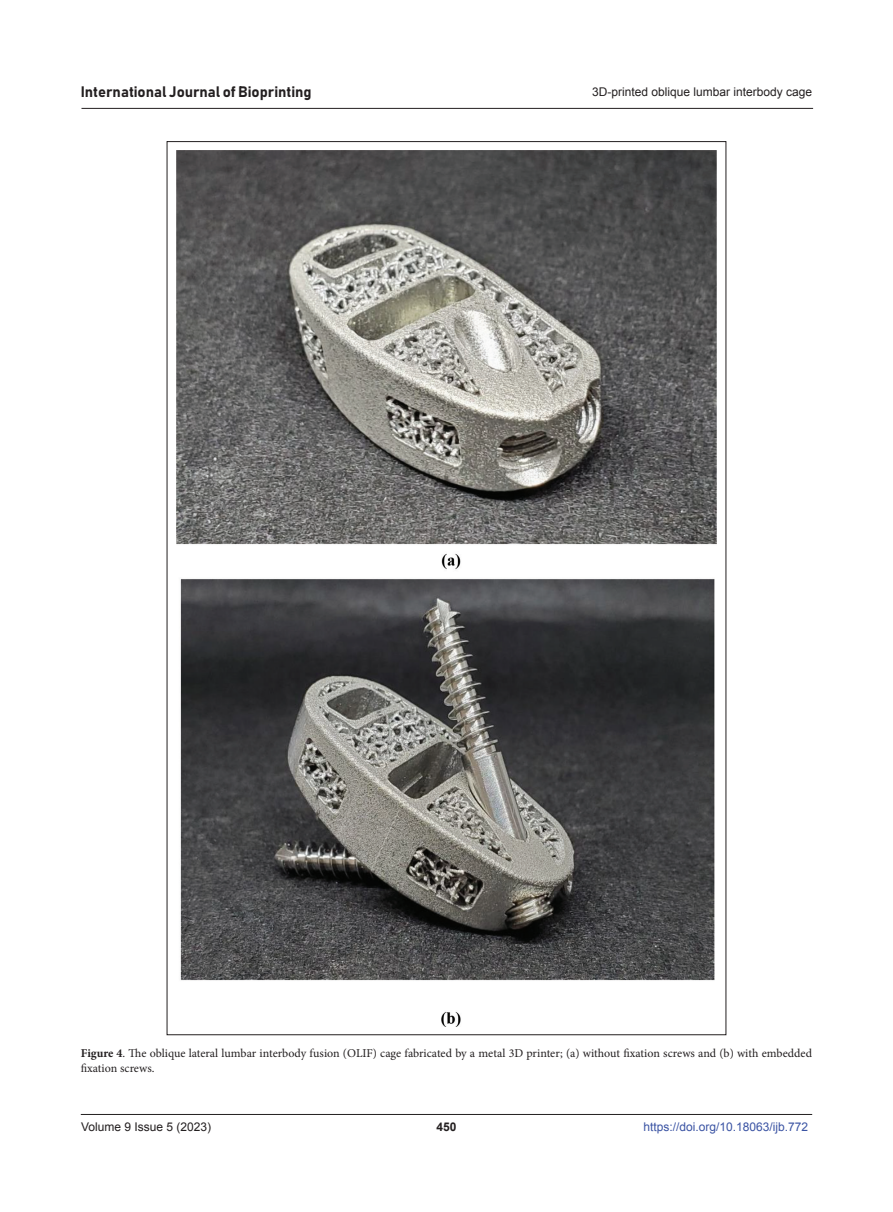
<style>
.page{position:relative;width:893px;height:1212px;background:#fff}
.page>*{position:absolute;margin:0;border:0;box-sizing:border-box;transform-origin:0 0}
.t1{font:15px "Bahnschrift";color:#231f20}
.figLends{font:12px/15px "Minion Pro";color:#231f20}
.t2{font:12px "Arial";color:#231f20}
.t3{font:12px "Arial";color:#3a53a3}
.t4{font:700 12px "Arial";color:#231f20}
.s1{font-weight:700}
</style>
<div class="page">
<hr style="left:81px;top:1114px;width:731px;height:1px;background:#231f20">
<hr style="left:81px;top:108px;width:732px;height:1px;background:#231f20">
<img style="left:176px;top:151px;width:541px;height:875px">
<p class="t1" style="left:81px;top:83px;width:232px">International Journal of Bioprinting</p>
<p class="t2" style="left:592px;top:84px;width:222px">3D-printed oblique lumbar interbody cage</p>
<p class="figLends" style="left:81px;top:1045px;width:733px"><span class="s1">Figure 4</span>. The oblique lateral lumbar interbody fusion (OLIF) cage fabricated by a metal 3D printer; (a) without fixation screws and (b) with embedded fixation screws.</p>
<p class="t2" style="left:81px;top:1119px;width:132px">Volume 9 Issue 5 (2023)</p>
<p class="t4" style="left:436px;top:1119px;width:22px">450</p>
<p class="t3" style="left:643px;top:1119px;width:166px">https://doi.org/10.18063/ijb.772</p>
</div>
